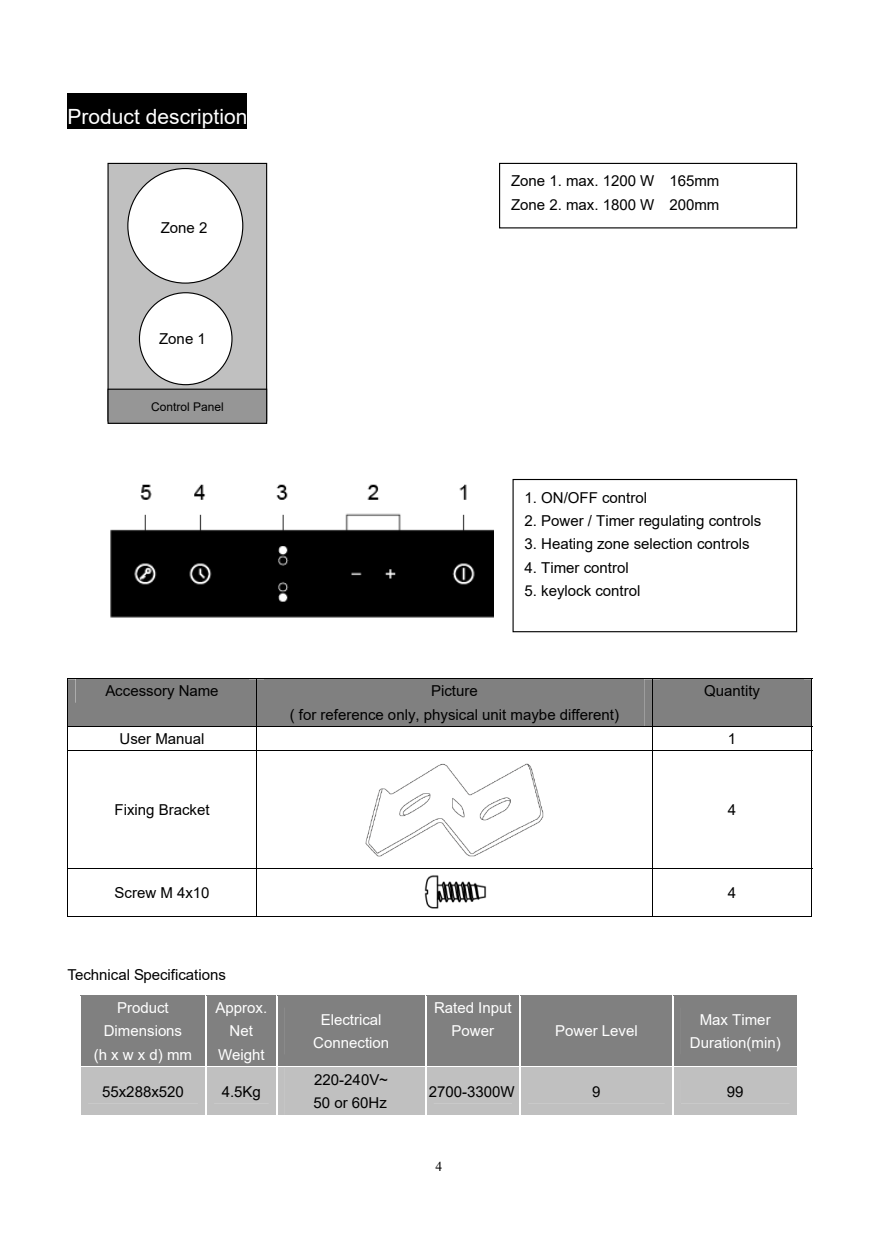
<style>
.page{position:relative;width:893px;height:1234px;background:#fff}
.page>*{position:absolute;margin:0;border:0;box-sizing:border-box;transform-origin:0 0}
.t1{font:21px "Arial";color:#fff}
.t2{font:15px/23.4px "Arial";color:#000}
.t3{font:15px/23.4px "Arial";color:#fff;text-align:center}
.t4{font:13.5px "Times New Roman";color:#000}
.t5{font:12px "Arial";color:#000}
</style>
<div class="page">
<div style="left:68px;top:93px;width:179px;height:36px;background:#000"></div>
<svg style="left:67px;top:678px;width:745px;height:72px"></svg>
<img style="left:365px;top:763px;width:179px;height:94px">
<hr style="left:67px;top:750px;width:745px;height:1px;background:#000">
<hr style="left:67px;top:751px;width:1px;height:117px;background:#000">
<hr style="left:256px;top:751px;width:1px;height:117px;background:#000">
<hr style="left:652px;top:751px;width:1px;height:117px;background:#000">
<hr style="left:811px;top:751px;width:1px;height:117px;background:#000">
<img style="left:424px;top:875px;width:63px;height:34px">
<hr style="left:67px;top:868px;width:745px;height:1px;background:#000">
<hr style="left:67px;top:868px;width:1px;height:48px;background:#000">
<hr style="left:67px;top:915px;width:189px;height:1px;background:#000">
<hr style="left:256px;top:868px;width:1px;height:48px;background:#000">
<hr style="left:257px;top:915px;width:395px;height:1px;background:#000">
<hr style="left:652px;top:868px;width:1px;height:48px;background:#000">
<hr style="left:653px;top:915px;width:158px;height:1px;background:#000">
<hr style="left:811px;top:868px;width:1px;height:48px;background:#000">
<svg style="left:80px;top:995px;width:717px;height:120px;background:#9b9b9b"></svg>
<div style="left:108px;top:163px;width:159px;height:258px;background:#c0c0c0"></div>
<div style="left:107px;top:163px;width:160px;height:258px;border:1px solid #000"></div>
<div style="left:128px;top:168px;width:115px;height:115px;background:#fff;border-radius:50%"></div>
<div style="left:139px;top:293px;width:93px;height:91px;background:#fff;border-radius:50%"></div>
<div style="left:108px;top:389px;width:159px;height:34px;background:#969696"></div>
<div style="left:107px;top:388px;width:160px;height:36px;border:1px solid #000"></div>
<div style="left:499px;top:163px;width:298px;height:65px;border:1px solid #000"></div>
<div style="left:512px;top:479px;width:285px;height:153px;border:1px solid #000"></div>
<img style="left:110px;top:484px;width:383px;height:134px">
<h1 class="t1" style="left:68px;top:102px;width:181px">Product description</h1>
<p class="t2" style="left:161px;top:215px;width:48px">Zone 2</p>
<p class="t2" style="left:159px;top:326px;width:48px">Zone 1</p>
<p class="t5" style="left:151px;top:398px;width:74px">Control Panel</p>
<p class="t2" style="left:511px;top:169px;width:210px">Zone 1. max. 1200 W 165mm<br>Zone 2. max. 1800 W 200mm</p>
<p class="t2" style="left:524px;top:485px;width:124px">1. ON/OFF control</p>
<p class="t2" style="left:524px;top:509px;width:238px">2. Power / Timer regulating controls</p>
<p class="t2" style="left:524px;top:532px;width:227px">3. Heating zone selection controls</p>
<p class="t2" style="left:524px;top:555px;width:106px">4. Timer control</p>
<p class="t2" style="left:524px;top:579px;width:117px">5. keylock control</p>
<p class="t2" style="left:105px;top:679px;width:115px">Accessory Name</p>
<p class="t2" style="left:290px;top:679px;width:331px;text-align:center">Picture<br>( for reference only, physical unit maybe different)</p>
<p class="t2" style="left:704px;top:679px;width:57px">Quantity</p>
<p class="t2" style="left:119px;top:726px;width:87px">User Manual</p>
<p class="t2" style="left:728px;top:726px;width:10px">1</p>
<p class="t2" style="left:115px;top:797px;width:97px">Fixing Bracket</p>
<p class="t2" style="left:728px;top:797px;width:10px">4</p>
<p class="t2" style="left:115px;top:880px;width:97px">Screw M 4x10</p>
<p class="t2" style="left:728px;top:880px;width:10px">4</p>
<p class="t2" style="left:68px;top:963px;width:160px">Technical Specifications</p>
<p class="t3" style="left:94px;top:995px;width:100px">Product<br>Dimensions<br>(h x w x d) mm</p>
<p class="t3" style="left:216px;top:995px;width:53px">Approx.<br>Net<br>Weight</p>
<p class="t3" style="left:313px;top:1007px;width:77px">Electrical<br>Connection</p>
<p class="t3" style="left:434px;top:995px;width:79px">Rated Input<br>Power</p>
<p class="t3" style="left:555px;top:1019px;width:84px">Power Level</p>
<p class="t3" style="left:690px;top:1007px;width:92px">Max Timer<br>Duration(min)</p>
<p class="t2" style="left:102px;top:1079px;width:83px">55x288x520</p>
<p class="t2" style="left:222px;top:1079px;width:41px">4.5Kg</p>
<p class="t2" style="left:314px;top:1068px;width:76px;line-height:22.8px">220-240V~<br>50 or 60Hz</p>
<p class="t2" style="left:592px;top:1079px;width:10px">9</p>
<p class="t2" style="left:727px;top:1079px;width:18px">99</p>
<p class="t2" style="left:429px;top:1079px;width:87px">2700-3300W</p>
<p class="t4" style="left:435px;top:1156px;width:8px">4</p>
</div>
